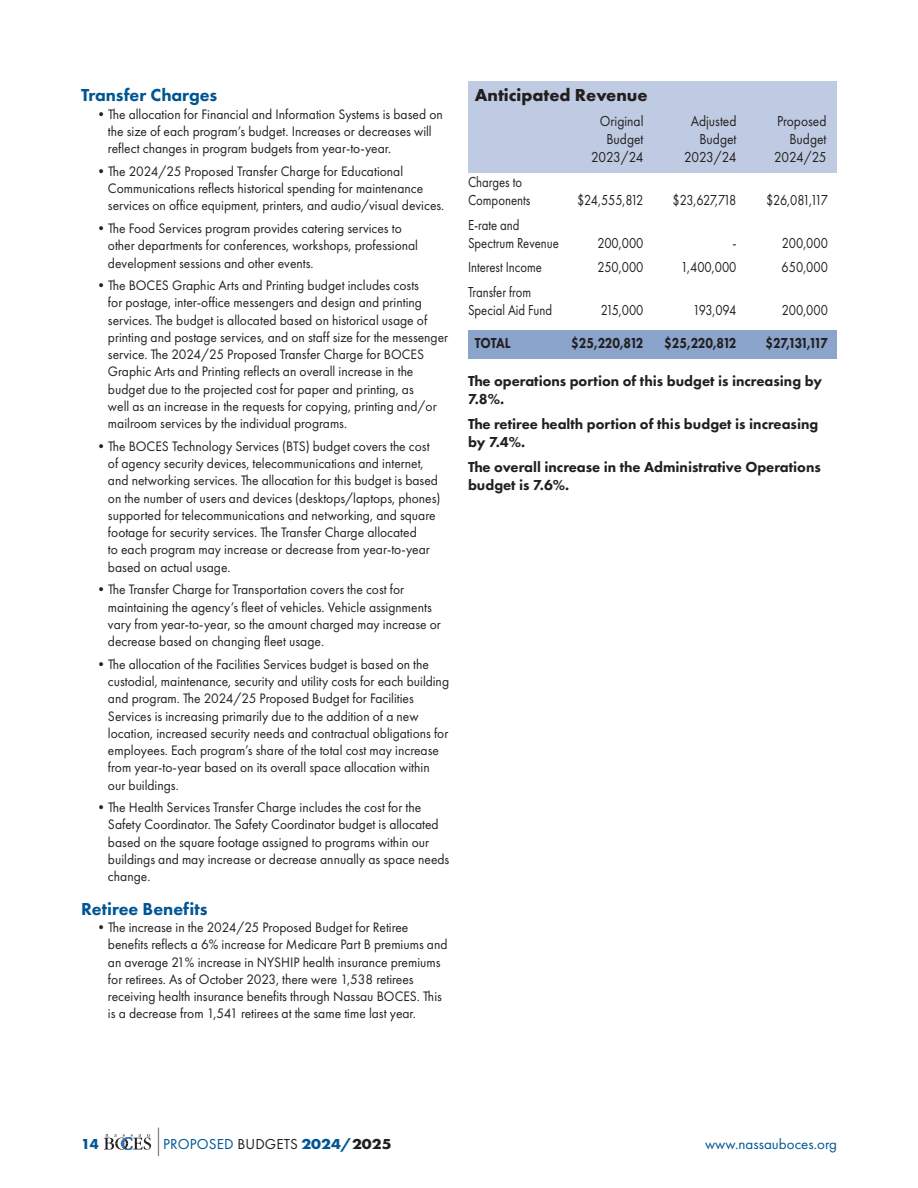
<style>
.page{position:relative;width:918px;height:1188px;background:#fff}
.page>*{position:absolute;margin:0;border:0;box-sizing:border-box;transform-origin:0 0}
._2022_Titles_3_less_space_before{font:800 18px "Futura PT";color:#005594}
.t1{font:700 18px "Futura PT";color:#231f20}
.t2{font:15px/18px "Futura PT";color:#231f20;scale:.85 1}
.t3{font:800 15px/18px "Futura PT";color:#231f20}
.t4{font:15px "Futura PT";color:#231f20;scale:.9 1}
.t5{font:15px "Futura PT";color:#005594}
.t6{font:800 15px "Futura PT";color:#231f20;scale:.85 1}
.t7{font:700 15px "Futura PT";color:#005594}
._2022_BULLET_INDENT{font:14.25px/17.2px "Futura PT";color:#231f20;scale:.95 1}
.s1{font-weight:300;font-size:28.5px;color:#231f20}
.s2{color:#231f20}
.s3{font-weight:700}
.s4{font-weight:700;color:#231f20}
</style>
<div class="page">
<svg style="left:104px;top:1134px;width:47px;height:16px"></svg>
<div style="left:468px;top:81px;width:369px;height:31px;background:#bfcbe2"></div>
<div style="left:468px;top:108px;width:369px;height:29px;background:#bfcbe2"></div>
<div style="left:468px;top:126px;width:369px;height:29px;background:#bfcbe2"></div>
<div style="left:468px;top:144px;width:369px;height:29px;background:#bfcbe2"></div>
<div style="left:468px;top:330px;width:369px;height:29px;background:#8aa4cb"></div>
<p class="_2022_Titles_3_less_space_before" style="left:81px;top:84px;width:138px">Transfer Charges</p>
<p class="_2022_BULLET_INDENT" style="left:108px;top:105px;width:354px;text-indent:-13px">•The allocation for Financial and Information Systems is based on the size of each program’s budget. Increases or decreases will reflect changes in program budgets from year-to-year.</p>
<p class="_2022_BULLET_INDENT" style="left:108px;top:162px;width:356px;text-indent:-13px">•The 2024/25 Proposed Transfer Charge for Educational<br>Communications reflects historical spending for maintenance services on office equipment, printers, and audio/visual devices.</p>
<p class="_2022_BULLET_INDENT" style="left:108px;top:220px;width:328px;text-indent:-13px">•The Food Services program provides catering services to other departments for conferences, workshops, professional development sessions and other events.</p>
<p class="_2022_BULLET_INDENT" style="left:108px;top:277px;width:360px;text-indent:-13px">•The BOCES Graphic Arts and Printing budget includes costs<br>for postage, inter-office messengers and design and printing services. The budget is allocated based on historical usage of printing and postage services, and on staff size for the messenger service. The 2024/25 Proposed Transfer Charge for BOCES Graphic Arts and Printing reflects an overall increase in the budget due to the projected cost for paper and printing, as<br>well as an increase in the requests for copying, printing and/or mailroom services by the individual programs.</p>
<p class="_2022_BULLET_INDENT" style="left:108px;top:437px;width:351px;text-indent:-13px">•The BOCES Technology Services (BTS) budget covers the cost of agency security devices, telecommunications and internet, and networking services. The allocation for this budget is based on the number of users and devices (desktops/laptops, phones) supported for telecommunications and networking, and square footage for security services. The Transfer Charge allocated<br>to each program may increase or decrease from year-to-year based on actual usage.</p>
<p class="_2022_BULLET_INDENT" style="left:108px;top:581px;width:352px;text-indent:-13px">•The Transfer Charge for Transportation covers the cost for maintaining the agency’s fleet of vehicles. Vehicle assignments vary from year-to-year, so the amount charged may increase or decrease based on changing fleet usage.</p>
<p class="_2022_BULLET_INDENT" style="left:108px;top:655px;width:361px;text-indent:-13px">•The allocation of the Facilities Services budget is based on the custodial, maintenance, security and utility costs for each building and program. The 2024/25 Proposed Budget for Facilities Services is increasing primarily due to the addition of a new location, increased security needs and contractual obligations for employees. Each program’s share of the total cost may increase from year-to-year based on its overall space allocation within our buildings.</p>
<p class="_2022_BULLET_INDENT" style="left:108px;top:799px;width:361px;text-indent:-13px">•The Health Services Transfer Charge includes the cost for the Safety Coordinator. The Safety Coordinator budget is allocated based on the square footage assigned to programs within our buildings and may increase or decrease annually as space needs change.</p>
<p class="_2022_Titles_3_less_space_before" style="left:81px;top:898px;width:128px">Retiree Benefits</p>
<p class="_2022_BULLET_INDENT" style="left:108px;top:919px;width:359px;text-indent:-13px">•The increase in the 2024/25 Proposed Budget for Retiree benefits reflects a 6% increase for Medicare Part B premiums and an average 21% increase in NYSHIP health insurance premiums for retirees. As of October 2023, there were 1,538 retirees receiving health insurance benefits through Nassau BOCES. This is a decrease from 1,541 retirees at the same time last year.</p>
<p class="t1" style="left:475px;top:84px;width:175px">Anticipated Revenue</p>
<p class="t4" style="left:600px;top:112px;width:50px">Original</p>
<p class="t4" style="left:691px;top:112px;width:52px">Adjusted</p>
<p class="t4" style="left:777px;top:112px;width:56px">Proposed</p>
<p class="t4" style="left:606px;top:130px;width:43px">Budget</p>
<p class="t4" style="left:699px;top:130px;width:43px">Budget</p>
<p class="t4" style="left:789px;top:130px;width:43px">Budget</p>
<p class="t4" style="left:591px;top:148px;width:60px">2023/24</p>
<p class="t4" style="left:684px;top:148px;width:60px">2023/24</p>
<p class="t4" style="left:774px;top:148px;width:60px">2024/25</p>
<p class="t2" style="left:468px;top:173px;width:75px">Charges to<br>Components</p>
<p class="t2" style="left:577px;top:191px;width:80px">$24,555,812</p>
<p class="t2" style="left:673px;top:191px;width:77px">$23,627,718</p>
<p class="t2" style="left:766px;top:191px;width:74px">$26,081,117</p>
<p class="t2" style="left:468px;top:216px;width:109px">E-rate and<br>Spectrum Revenue</p>
<p class="t2" style="left:597px;top:234px;width:56px">200,000</p>
<p class="t2" style="left:732px;top:234px;width:6px">-</p>
<p class="t2" style="left:782px;top:234px;width:56px">200,000</p>
<p class="t2" style="left:468px;top:258px;width:89px">Interest Income</p>
<p class="t2" style="left:598px;top:258px;width:55px">250,000</p>
<p class="t2" style="left:681px;top:258px;width:67px">1,400,000</p>
<p class="t2" style="left:782px;top:258px;width:56px">650,000</p>
<p class="t2" style="left:468px;top:283px;width:101px">Transfer from<br>Special Aid Fund</p>
<p class="t2" style="left:601px;top:301px;width:52px">215,000</p>
<p class="t2" style="left:693px;top:301px;width:53px">193,094</p>
<p class="t2" style="left:782px;top:301px;width:56px">200,000</p>
<p class="t6" style="left:475px;top:334px;width:44px">TOTAL</p>
<p class="t6" style="left:571px;top:334px;width:87px">$25,220,812</p>
<p class="t6" style="left:664px;top:334px;width:87px">$25,220,812</p>
<p class="t6" style="left:766px;top:334px;width:75px">$27,131,117</p>
<p class="t3" style="left:468px;top:372px;width:356px">The operations portion of this budget is increasing by<br>7.8%.</p>
<p class="t3" style="left:468px;top:415px;width:352px">The retiree health portion of this budget is increasing by 7.4%.</p>
<p class="t3" style="left:468px;top:458px;width:354px">The overall increase in the Administrative Operations budget is 7.6%.</p>
<p class="t7" style="left:81px;top:1135px;width:19px">14</p>
<p class="t5" style="left:154px;top:1136px;width:239px"><span class="s1">|</span> PROPOSED <span class="s2">BUDGETS</span> <span class="s3">2024/</span><span class="s4">2025</span></p>
<p class="t5" style="left:705px;top:1136px;width:133px">www.nassauboces.org</p>
</div>
